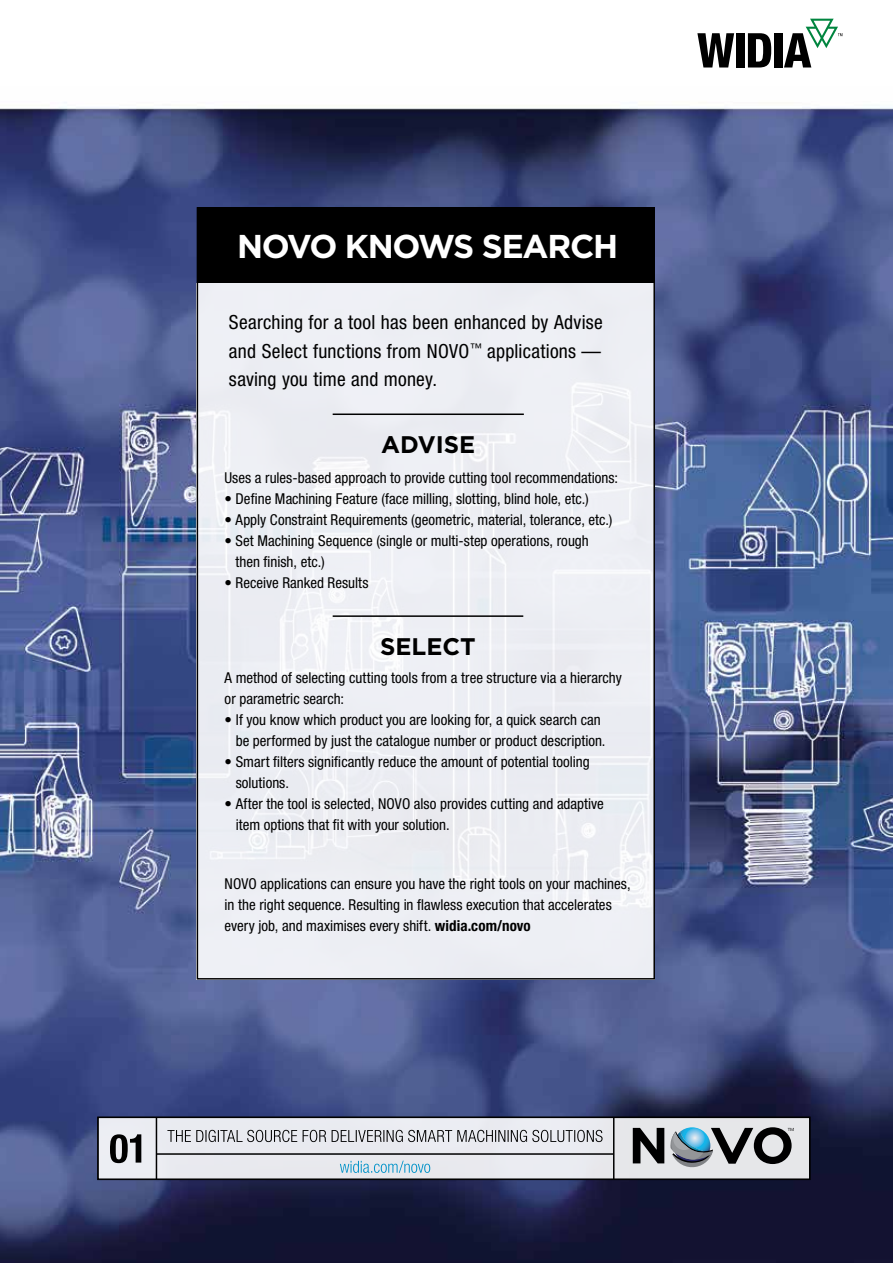
<style>
.page{position:relative;width:893px;height:1263px;background:#fff}
.page>*{position:absolute;margin:0;border:0;box-sizing:border-box;transform-origin:0 0}
.t1{font:700 33px "Gotham";letter-spacing:-.035em;color:#fff}
.t2{font:700 24px "Gotham";color:#000}
.t3{font:condensed 19.5px/28.5px "Helvetica Neue LT Std";letter-spacing:.01em;color:#000;text-align:justify}
.t4{font:condensed 15px/21px "Helvetica Neue LT Std";color:#000}
.s1{font-weight:700}
</style>
<div class="page">
<img style="left:0;top:107px;width:893px;height:1156px">
<div style="left:197px;top:283px;width:458px;height:696px;background:#edeff4"></div>
<div style="left:98px;top:1117px;width:712px;height:62px;background:#e9e9ef"></div>
<svg style="left:633px;top:1128px;width:31px;height:35px"></svg>
<svg style="left:670px;top:1127px;width:124px;height:40px"></svg>
<hr style="left:156px;top:1117px;width:1px;height:62px;background:#000">
<hr style="left:156px;top:1153px;width:458px;height:2px;background:#000">
<hr style="left:613px;top:1117px;width:1px;height:62px;background:#000">
<svg style="left:110px;top:1134px;width:31px;height:29px"></svg>
<div style="left:97px;top:1116px;width:713px;height:64px;border:2px solid #000"></div>
<svg style="left:167px;top:1130px;width:436px;height:12px"></svg>
<div style="left:197px;top:207px;width:458px;height:76px;background:#000"></div>
<svg style="left:697px;top:33px;width:37px;height:34px"></svg>
<div style="left:736px;top:33px;width:8px;height:35px;background:#000"></div>
<svg style="left:748px;top:33px;width:23px;height:35px"></svg>
<div style="left:774px;top:33px;width:8px;height:35px;background:#000"></div>
<svg style="left:784px;top:18px;width:59px;height:49px"></svg>
<hr style="left:333px;top:413px;width:191px;height:2px;background:#000">
<hr style="left:333px;top:615px;width:190px;height:2px;background:#000">
<svg style="left:340px;top:1161px;width:90px;height:35px"></svg>
<h1 class="t1" style="left:237px;top:225px;width:383px">NOVO KNOWS SEARCH</h1>
<h3 class="t3" style="left:229px;top:308px;width:375px">Searching for a tool has been enhanced by Advise and Select functions from NOVO<sup>™</sup> applications — saving you time and money.</h3>
<h2 class="t2" style="left:381px;top:429px;width:96px">ADVISE</h2>
<p class="t4" style="left:224px;top:467px;width:395px">Uses a rules-based approach to provide cutting tool recommendations:</p>
<p class="t4" style="left:224px;top:488px;width:366px">• Define Machining Feature (face milling, slotting, blind hole, etc.)</p>
<p class="t4" style="left:224px;top:509px;width:390px">• Apply Constraint Requirements (geometric, material, tolerance, etc.)</p>
<p class="t4" style="left:235px;top:530px;width:355px;text-indent:-11px">• Set Machining Sequence (single or multi-step operations, rough then finish, etc.)</p>
<p class="t4" style="left:224px;top:572px;width:146px">• Receive Ranked Results</p>
<h2 class="t2" style="left:380px;top:631px;width:97px">SELECT</h2>
<p class="t4" style="left:225px;top:667px;width:399px">A method of selecting cutting tools from a tree structure via a hierarchy or parametric search:</p>
<p class="t4" style="left:236px;top:709px;width:371px;text-indent:-11px">• If you know which product you are looking for, a quick search can be performed by just the catalogue number or product description.</p>
<p class="t4" style="left:236px;top:751px;width:355px;text-indent:-11px">• Smart filters significantly reduce the amount of potential tooling solutions.</p>
<p class="t4" style="left:236px;top:793px;width:370px;text-indent:-11px">• After the tool is selected, NOVO also provides cutting and adaptive item options that fit with your solution.</p>
<p class="t4" style="left:225px;top:873px;width:407px">NOVO applications can ensure you have the right tools on your machines, in the right sequence. Resulting in flawless execution that accelerates every job, and maximises every shift. <span class="s1">widia.com/novo</span></p>
</div>
